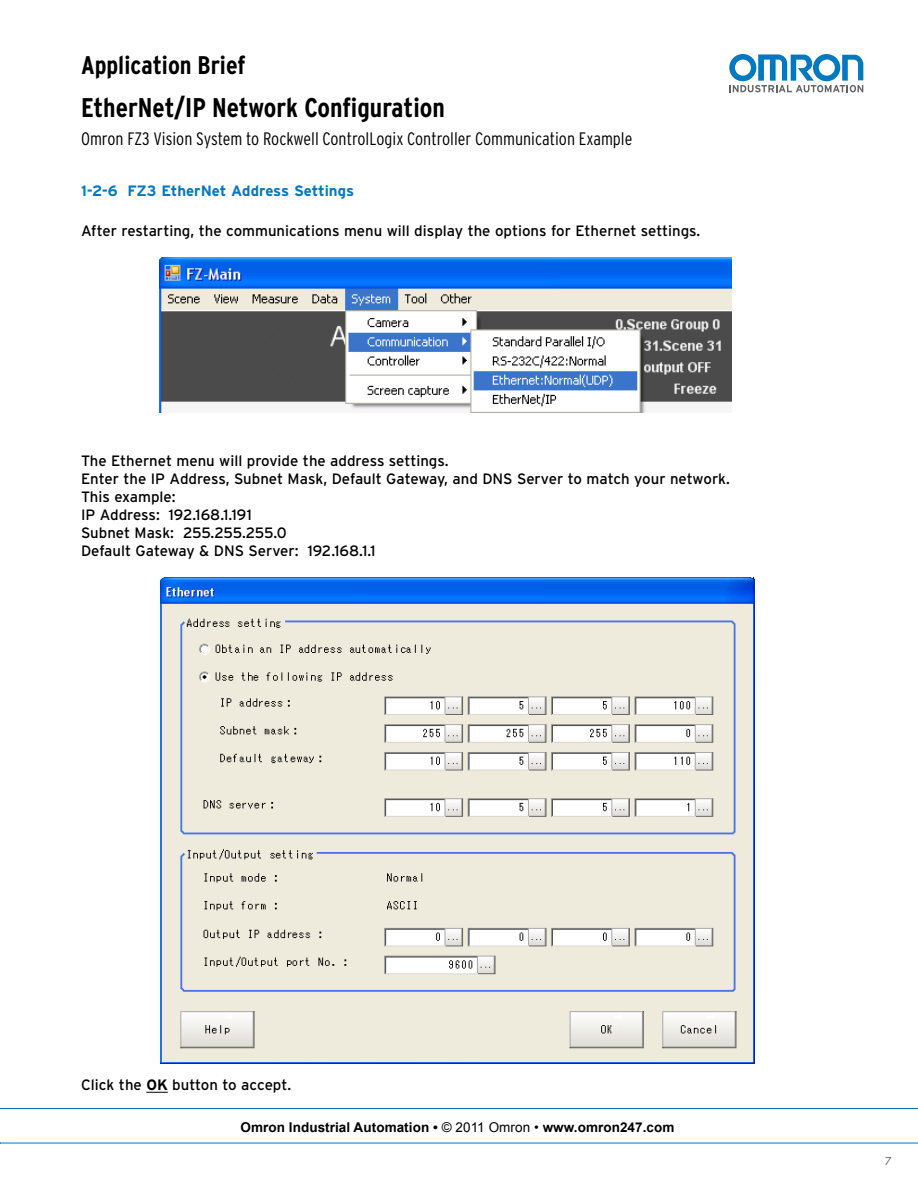
<style>
.page{position:relative;width:918px;height:1188px;background:#fff}
.page>*{position:absolute;margin:0;border:0;box-sizing:border-box;transform-origin:0 0}
.t1{font:700 condensed 27px "Interstate CE";color:#000}
.t2{font:700 condensed 25.5px "Interstate CE";color:#000}
.t3{font:300 condensed 18px "Interstate CE";color:#000}
.t4{font:15px "Interstate";color:#000}
.Heading_3{font:700 15px "Interstate";color:#0079c1}
.t5{font:700 13.5px "Arial";letter-spacing:.005em;color:#000}
.t6{font:12px "Futura";color:#5f6062}
.s1{font-weight:700}
.s2{font-weight:400}
</style>
<div class="page">
<hr style="left:0;top:1143px;width:918px;height:1px;background:#0072bc">
<hr style="left:0;top:1108px;width:918px;height:1px;background:#0072bc">
<svg style="left:729px;top:54px;width:134px;height:38px"></svg>
<svg style="left:146px;top:1092px;width:22px;height:1px"></svg>
<img style="left:160px;top:257px;width:571px;height:155px">
<img style="left:161px;top:577px;width:593px;height:486px">
<h2 class="t2" style="left:81px;top:50px;width:166px">Application Brief</h2>
<h1 class="t1" style="left:81px;top:91px;width:365px">EtherNet/IP Network Configuration</h1>
<p class="t3" style="left:81px;top:128px;width:553px">Omron FZ3 Vision System to Rockwell ControlLogix Controller Communication Example</p>
<p class="Heading_3" style="left:81px;top:182px;width:275px">1-2-6 FZ3 EtherNet Address Settings</p>
<p class="t4" style="left:81px;top:223px;width:621px">After restarting, the communications menu will display the options for Ethernet settings.</p>
<p class="t4" style="left:81px;top:453px;width:369px">The Ethernet menu will provide the address settings.</p>
<p class="t4" style="left:81px;top:471px;width:651px">Enter the IP Address, Subnet Mask, Default Gateway, and DNS Server to match your network.</p>
<p class="t4" style="left:81px;top:489px;width:96px">This example:</p>
<p class="t4" style="left:81px;top:507px;width:172px">IP Address: 192.168.1.191</p>
<p class="t4" style="left:81px;top:525px;width:207px">Subnet Mask: 255.255.255.0</p>
<p class="t4" style="left:81px;top:543px;width:296px">Default Gateway &amp; DNS Server: 192.168.1.1</p>
<p class="t4" style="left:81px;top:1077px;width:212px">Click the <span class="s1">OK</span> button to accept.</p>
<p class="t5" style="left:240px;top:1118px;width:436px">Omron Industrial Automation • <span class="s2">© 2011 Omron •</span> www.omron247.com</p>
<p class="t6" style="left:885px;top:1153px;width:8px">7</p>
</div>
